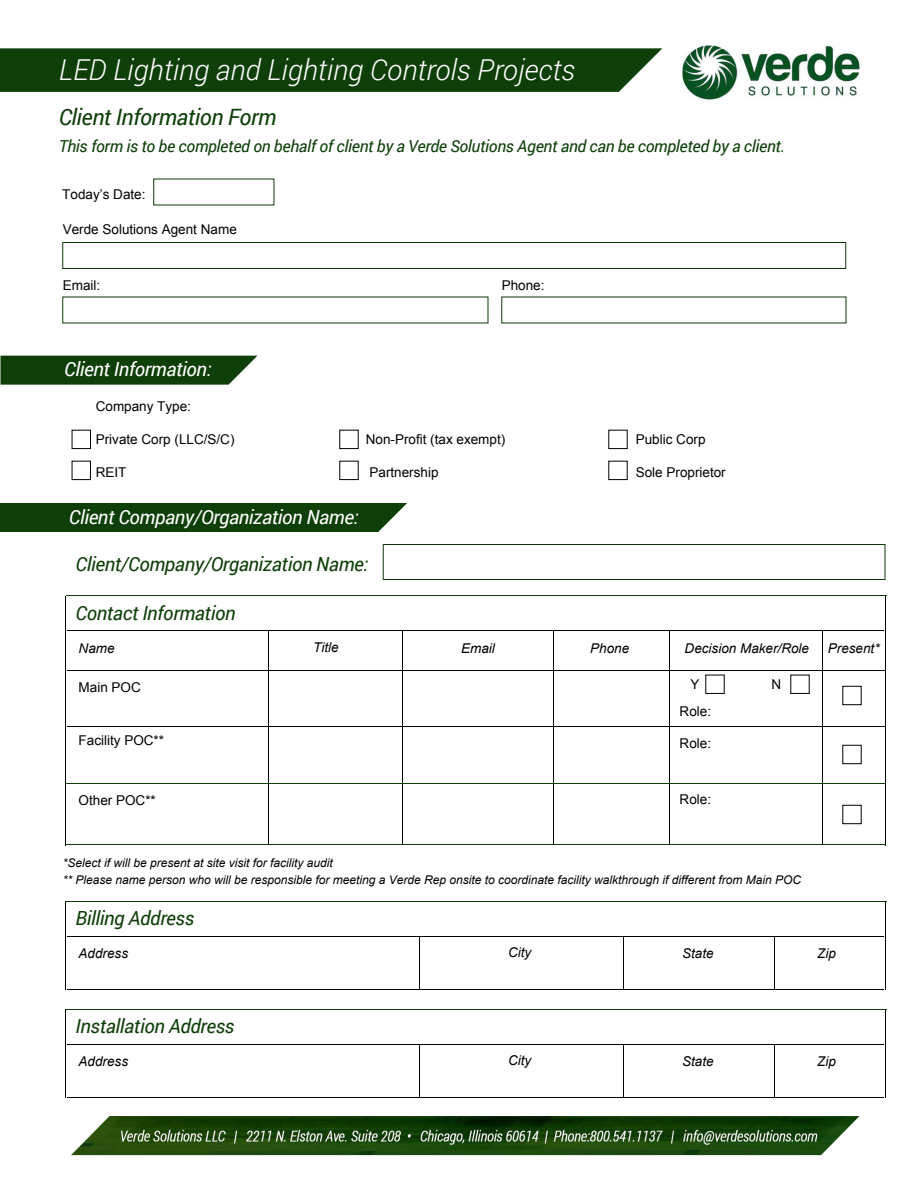
<style>
.page{position:relative;width:918px;height:1188px;background:#fff}
.page>*{position:absolute;margin:0;border:0;box-sizing:border-box;transform-origin:0 0}
.t1{font:italic 300 28.8px "Roboto";color:#fff}
.t2{font:italic 22.5px "Roboto";letter-spacing:-.02em;color:#0e3f08}
.t3{font:italic 19.5px "Roboto";letter-spacing:-.02em;color:#0e3f08}
.t4{font:italic 19.5px "Roboto";letter-spacing:-.02em;color:#fff}
.t5{font:italic 16.5px "Roboto";letter-spacing:-.02em;color:#0e3f08}
.t6{font:13.5px "Arial";color:#000}
.t7{font:italic 13.5px "Arial";color:#000}
.t8{font:italic 12px/16.5px "Arial";color:#000}
</style>
<div class="page">
<svg style="left:0;top:356px;width:257px;height:29px;background:#1e4c18"></svg>
<img style="left:682px;top:45px;width:179px;height:55px">
<svg style="left:0;top:48px;width:662px;height:44px;background:#184712"></svg>
<div style="left:0;top:503px;width:407px;height:29px;background:#0e3f08"></div>
<hr style="left:67px;top:595px;width:820px;height:1px;background:#0e3f08">
<hr style="left:67px;top:844px;width:818px;height:1px;background:#0e3f08">
<hr style="left:886px;top:596px;width:1px;height:250px;background:#000">
<hr style="left:65px;top:596px;width:1px;height:250px;background:#000">
<hr style="left:67px;top:630px;width:817px;height:1px;background:#000">
<hr style="left:67px;top:670px;width:819px;height:1px;background:#000">
<hr style="left:67px;top:726px;width:819px;height:1px;background:#000">
<hr style="left:268px;top:632px;width:1px;height:213px;background:#000">
<hr style="left:402px;top:632px;width:1px;height:213px;background:#000">
<hr style="left:553px;top:632px;width:1px;height:213px;background:#000">
<hr style="left:669px;top:632px;width:1px;height:213px;background:#000">
<hr style="left:822px;top:632px;width:1px;height:213px;background:#000">
<hr style="left:67px;top:901px;width:820px;height:1px;background:#0e3f08">
<hr style="left:886px;top:902px;width:1px;height:88px;background:#000">
<hr style="left:65px;top:902px;width:1px;height:88px;background:#000">
<hr style="left:67px;top:936px;width:817px;height:1px;background:#000">
<hr style="left:67px;top:989px;width:817px;height:1px;background:#000">
<hr style="left:419px;top:937px;width:1px;height:53px;background:#000">
<hr style="left:623px;top:937px;width:1px;height:53px;background:#000">
<hr style="left:774px;top:937px;width:1px;height:53px;background:#000">
<hr style="left:67px;top:1009px;width:820px;height:1px;background:#0e3f08">
<hr style="left:886px;top:1010px;width:1px;height:88px;background:#000">
<hr style="left:65px;top:1010px;width:1px;height:88px;background:#000">
<hr style="left:67px;top:1044px;width:817px;height:1px;background:#000">
<hr style="left:67px;top:1097px;width:817px;height:1px;background:#000">
<hr style="left:419px;top:1045px;width:1px;height:53px;background:#000">
<hr style="left:623px;top:1045px;width:1px;height:53px;background:#000">
<hr style="left:774px;top:1045px;width:1px;height:53px;background:#000">
<hr style="left:67px;top:783px;width:818px;height:1px;background:#0e3f08">
<img style="left:71px;top:1116px;width:789px;height:40px">
<div style="left:63px;top:242px;width:783px;height:27px;border:1px solid #0e3a08"></div>
<div style="left:383px;top:544px;width:502px;height:36px;border:1px solid #0e3a08"></div>
<div style="left:72px;top:430px;width:19px;height:19px;background:#fff;border:1px solid #000"></div>
<div style="left:72px;top:461px;width:19px;height:19px;background:#fff;border:1px solid #000"></div>
<svg style="left:705px;top:675px;width:20px;height:19px"></svg>
<svg style="left:790px;top:675px;width:20px;height:19px"></svg>
<div style="left:842px;top:686px;width:20px;height:19px;background:#fff;border:1px solid #000"></div>
<div style="left:842px;top:745px;width:20px;height:19px;background:#fff;border:1px solid #000"></div>
<div style="left:842px;top:805px;width:20px;height:19px;background:#fff;border:1px solid #000"></div>
<p class="t1" style="left:59px;top:49px;width:518px">LED Lighting and Lighting Controls Projects</p>
<p class="t2" style="left:59px;top:101px;width:219px">Client Information Form</p>
<p class="t5" style="left:59px;top:134px;width:728px">This form is to be completed on behalf of client by a Verde Solutions Agent and can be completed by a client.</p>
<p class="t6" style="left:62px;top:184px;width:85px">Today’s Date:</p>
<p class="t6" style="left:63px;top:219px;width:176px">Verde Solutions Agent Name</p>
<p class="t6" style="left:63px;top:275px;width:39px">Email:</p>
<p class="t6" style="left:502px;top:275px;width:44px">Phone:</p>
<p class="t4" style="left:64px;top:356px;width:149px">Client Information:</p>
<p class="t6" style="left:96px;top:396px;width:97px">Company Type:</p>
<p class="t6" style="left:96px;top:429px;width:140px">Private Corp (LLC/S/C)</p>
<p class="t6" style="left:366px;top:429px;width:141px">Non-Profit (tax exempt)</p>
<p class="t6" style="left:636px;top:429px;width:71px">Public Corp</p>
<p class="t6" style="left:96px;top:462px;width:32px">REIT</p>
<p class="t6" style="left:370px;top:462px;width:71px">Partnership</p>
<p class="t6" style="left:636px;top:462px;width:92px">Sole Proprietor</p>
<p class="t4" style="left:69px;top:503px;width:291px">Client Company/Organization Name:</p>
<p class="t3" style="left:76px;top:550px;width:294px">Client/Company/Organization Name:</p>
<p class="t3" style="left:76px;top:600px;width:161px">Contact Information</p>
<p class="t7" style="left:79px;top:639px;width:38px">Name</p>
<p class="t6" style="left:79px;top:678px;width:64px">Main POC</p>
<p class="t6" style="left:79px;top:731px;width:87px">Facility POC**</p>
<p class="t6" style="left:79px;top:791px;width:79px">Other POC**</p>
<p class="t7" style="left:313px;top:638px;width:27px">Title</p>
<p class="t7" style="left:461px;top:639px;width:35px">Email</p>
<p class="t7" style="left:590px;top:639px;width:41px">Phone</p>
<p class="t7" style="left:685px;top:639px;width:126px">Decision Maker/Role</p>
<p class="t7" style="left:828px;top:639px;width:53px">Present*</p>
<p class="t6" style="left:691px;top:675px;width:11px">Y</p>
<p class="t6" style="left:772px;top:675px;width:11px">N</p>
<p class="t6" style="left:680px;top:702px;width:33px">Role:</p>
<p class="t6" style="left:680px;top:734px;width:33px">Role:</p>
<p class="t6" style="left:680px;top:790px;width:33px">Role:</p>
<p class="t8" style="left:63px;top:855px;width:740px">*Select if will be present at site visit for facility audit<br>** Please name person who will be responsible for meeting a Verde Rep onsite to coordinate facility walkthrough if different from Main POC</p>
<p class="t3" style="left:76px;top:904px;width:120px">Billing Address</p>
<p class="t7" style="left:79px;top:945px;width:51px">Address</p>
<p class="t7" style="left:508px;top:944px;width:25px">City</p>
<p class="t7" style="left:682px;top:945px;width:33px">State</p>
<p class="t7" style="left:817px;top:945px;width:20px">Zip</p>
<p class="t3" style="left:76px;top:1012px;width:160px">Installation Address</p>
<p class="t7" style="left:79px;top:1053px;width:51px">Address</p>
<p class="t7" style="left:508px;top:1052px;width:25px">City</p>
<p class="t7" style="left:682px;top:1053px;width:33px">State</p>
<p class="t7" style="left:817px;top:1053px;width:20px">Zip</p>
</div>
